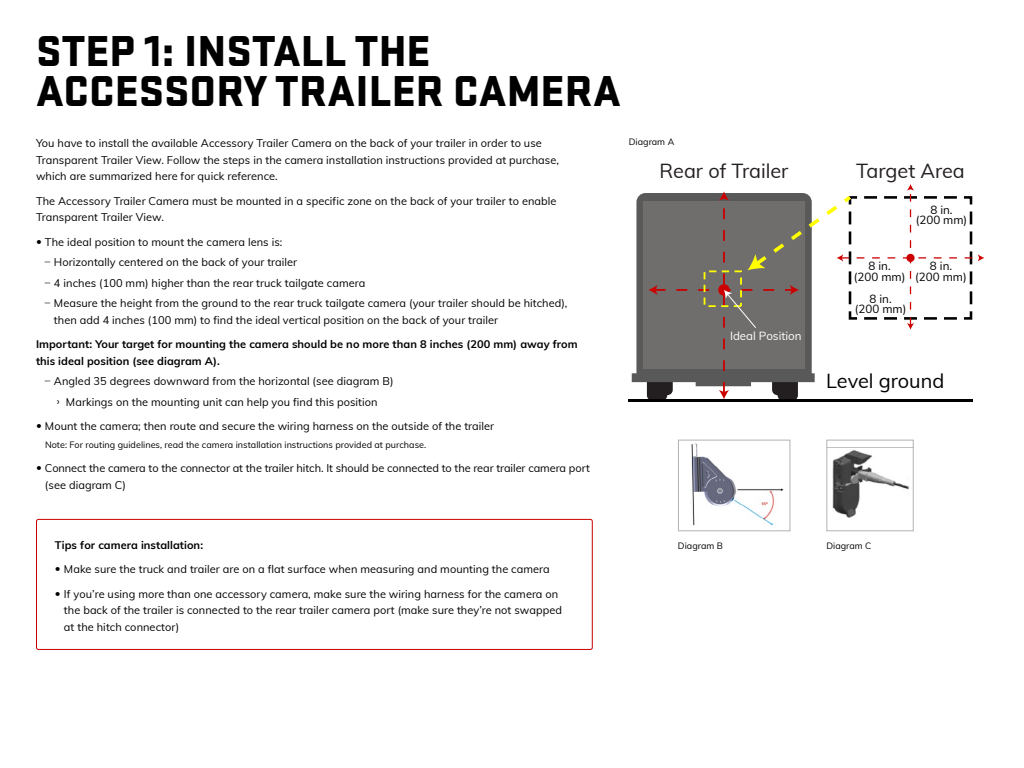
<style>
.page{position:relative;width:1024px;height:768px;background:#fff}
.page>*{position:absolute;margin:0;border:0;box-sizing:border-box;transform-origin:0 0}
.t1{font:900 45px/40px "Stratum GMC";color:#000}
.t2{font:19.9px "Muli";color:#231f20}
.t3{font:19.9px "Muli";color:#000}
.t4{font:11.6px/10.7px "Muli";color:#000}
.t5{font:11.6px "Muli";color:#fff}
.t6{font:11px/16.5px "Muli";letter-spacing:.005em;color:#000}
.t7{font:700 11px/16.5px "Muli";letter-spacing:.005em;color:#000}
.t8{font:9px "Muli";letter-spacing:.005em;color:#000}
</style>
<div class="page">
<svg style="left:632px;top:193px;width:15px;height:193px;fill:#595959"></svg>
<div style="left:643px;top:201px;width:162px;height:168px;background:#6f6e6d"></div>
<hr style="left:629px;top:400px;width:344px;height:2px;background:#000">
<svg style="left:647px;top:184px;width:337px;height:216px"></svg>
<img style="left:691px;top:443px;width:93px;height:83px">
<div style="left:678px;top:440px;width:112px;height:91px;border:1px solid #b2b2b2"></div>
<img style="left:832px;top:450px;width:77px;height:68px">
<div style="left:827px;top:440px;width:86px;height:91px;border:1px solid #b2b2b2"></div>
<div style="left:36px;top:519px;width:557px;height:131px;border:1px solid #c00;border-radius:2px"></div>
<h1 class="t1" style="left:36px;top:28px;width:587px">STEP 1: INSTALL THE<br>ACCESSORY TRAILER CAMERA</h1>
<p class="t6" style="left:36px;top:134px;width:525px">You have to install the available Accessory Trailer Camera on the back of your trailer in order to use<br>Transparent Trailer View. Follow the steps in the camera installation instructions provided at purchase, which are summarized here for quick reference.</p>
<p class="t6" style="left:36px;top:192px;width:522px">The Accessory Trailer Camera must be mounted in a specific zone on the back of your trailer to enable<br>Transparent Trailer View.</p>
<p class="t6" style="left:36px;top:233px;width:248px">• The ideal position to mount the camera lens is:</p>
<p class="t6" style="left:45px;top:253px;width:254px">– Horizontally centered on the back of your trailer</p>
<p class="t6" style="left:45px;top:274px;width:322px">– 4 inches (100 mm) higher than the rear truck tailgate camera</p>
<p class="t6" style="left:54px;top:294px;width:515px;text-indent:-9px">– Measure the height from the ground to the rear truck tailgate camera (your trailer should be hitched), then add 4 inches (100 mm) to find the ideal vertical position on the back of your trailer</p>
<p class="t7" style="left:36px;top:335px;width:543px">Important: Your target for mounting the camera should be no more than 8 inches (200 mm) away from this ideal position (see diagram A).</p>
<p class="t6" style="left:45px;top:370px;width:350px;line-height:20.5px;text-align:center">– Angled 35 degrees downward from the horizontal (see diagram B) › Markings on the mounting unit can help you find this position</p>
<p class="t6" style="left:36px;top:417px;width:460px">• Mount the camera; then route and secure the wiring harness on the outside of the trailer</p>
<p class="t8" style="left:45px;top:438px;width:383px">Note: For routing guidelines, read the camera installation instructions provided at purchase.</p>
<p class="t6" style="left:45px;top:459px;width:546px;text-indent:-9px">• Connect the camera to the connector at the trailer hitch. It should be connected to the rear trailer camera port (see diagram C)</p>
<p class="t8" style="left:629px;top:135px;width:47px">Diagram A</p>
<h2 class="t2" style="left:659px;top:156px;width:131px">Rear of Trailer</h2>
<p class="t5" style="left:730px;top:327px;width:73px">Ideal Position</p>
<h2 class="t2" style="left:856px;top:156px;width:110px">Target Area</h2>
<p class="t4" style="left:930px;top:204px;width:24px">8 in.</p>
<p class="t4" style="left:916px;top:214px;width:53px">(200 mm)</p>
<p class="t4" style="left:854px;top:260px;width:114px;text-indent:76px">8 in. (200 mm) (200 mm)</p>
<p class="t4" style="left:855px;top:303px;width:53px">(200 mm)</p>
<p class="t4" style="left:869px;top:260px;width:24px">8 in.</p>
<p class="t4" style="left:870px;top:293px;width:24px">8 in.</p>
<h2 class="t3" style="left:826px;top:367px;width:120px">Level ground</h2>
<p class="t7" style="left:55px;top:536px;width:150px">Tips for camera installation:</p>
<p class="t6" style="left:55px;top:561px;width:496px">• Make sure the truck and trailer are on a flat surface when measuring and mounting the camera</p>
<p class="t6" style="left:64px;top:585px;width:500px;text-indent:-9px">• If you’re using more than one accessory camera, make sure the wiring harness for the camera on the back of the trailer is connected to the rear trailer camera port (make sure they’re not swapped at the hitch connector)</p>
<p class="t8" style="left:678px;top:540px;width:47px">Diagram B</p>
<p class="t8" style="left:826px;top:540px;width:47px">Diagram C</p>
</div>
